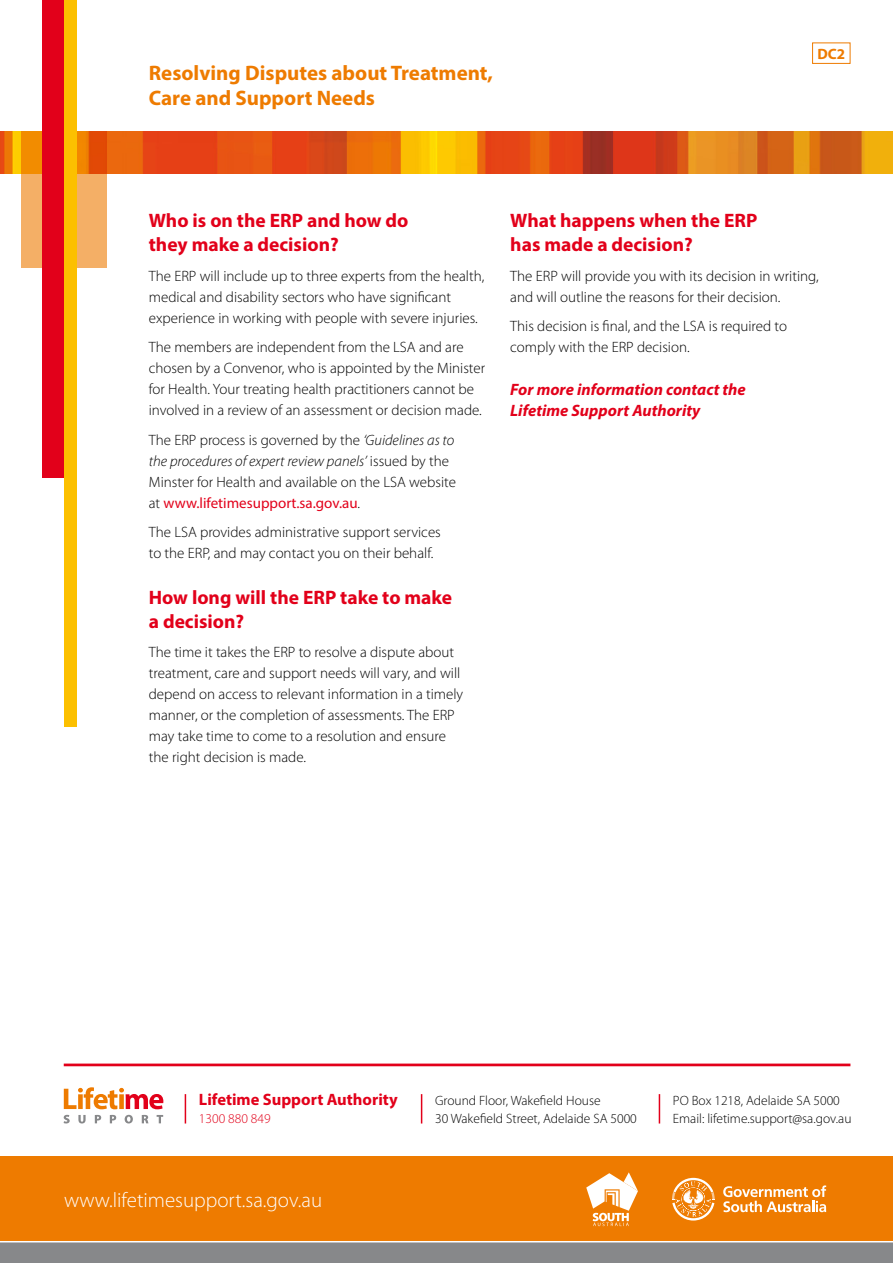
<style>
.page{position:relative;width:893px;height:1263px;background:#fff}
.page>*{position:absolute;margin:0;border:0;box-sizing:border-box;transform-origin:0 0}
.t1{font:700 21px/25.5px "Myriad Pro";color:#ee7b00}
.t2{font:300 21px "Myriad Pro";color:#fff}
.t3{font:700 19.5px/24px "Myriad Pro";color:#e2001a}
.t4{font:italic 700 16.5px/21px "Myriad Pro";color:#e2001a}
.t5{font:700 16.5px "Myriad Pro";color:#e2001a}
.t6{font:300 15px/21px "Myriad Pro";color:#000}
.t7{font:700 15px "Myriad Pro";color:#ee7b00}
.t8{font:300 13.5px/18px "Myriad Pro";color:#000}
.t9{font:300 13.5px "Myriad Pro";color:#e2001a}
.s1{font-style:italic}
.s2{font-weight:400;color:#e2001a}
</style>
<div class="page">
<img style="left:0;top:131px;width:893px;height:43px">
<div style="left:0;top:1157px;width:893px;height:85px;background:#ee7b00"></div>
<svg style="left:0;top:1241px;width:893px;height:22px;background:#8f9091"></svg>
<svg style="left:723px;top:1185px;width:103px;height:27px"></svg>
<svg style="left:672px;top:1178px;width:43px;height:42px"></svg>
<svg style="left:586px;top:1172px;width:52px;height:54px"></svg>
<svg style="left:64px;top:1087px;width:99px;height:22px"></svg>
<svg style="left:64px;top:1115px;width:99px;height:8px"></svg>
<svg style="left:185px;top:1094px;width:1px;height:29px"></svg>
<svg style="left:421px;top:1094px;width:1px;height:29px"></svg>
<svg style="left:659px;top:1094px;width:1px;height:29px"></svg>
<hr style="left:64px;top:1063px;width:786px;height:3px;background:#e2001a">
<svg style="left:21px;top:131px;width:85px;height:137px;background:#f19945"></svg>
<div style="left:64px;top:0;width:13px;height:727px;background:#fcc000"></div>
<div style="left:43px;top:0;width:21px;height:478px;background:#e2001a"></div>
<div style="left:812px;top:43px;width:38px;height:21px;border:1px solid #ee7b00"></div>
<h1 class="t1" style="left:149px;top:59px;width:346px">Resolving Disputes about Treatment,<br>Care and Support Needs</h1>
<p class="t7" style="left:817px;top:44px;width:29px">DC2</p>
<h2 class="t3" style="left:149px;top:208px;width:261px">Who is on the ERP and how do they make a decision?</h2>
<p class="t6" style="left:149px;top:265px;width:337px">The ERP will include up to three experts from the health, medical and disability sectors who have significant experience in working with people with severe injuries.</p>
<p class="t6" style="left:149px;top:337px;width:338px">The members are independent from the LSA and are chosen by a Convenor, who is appointed by the Minister for Health. Your treating health practitioners cannot be involved in a review of an assessment or decision made.</p>
<p class="t6" style="left:149px;top:429px;width:309px">The ERP process is governed by the <span class="s1">‘Guidelines as to the procedures of expert review panels’</span> issued by the Minster for Health and available on the LSA website at <span class="s2">www.lifetimesupport.sa.gov.au</span>.</p>
<p class="t6" style="left:149px;top:522px;width:294px">The LSA provides administrative support services to the ERP, and may contact you on their behalf.</p>
<h2 class="t3" style="left:149px;top:584px;width:305px">How long will the ERP take to make a decision?</h2>
<p class="t6" style="left:149px;top:641px;width:316px">The time it takes the ERP to resolve a dispute about treatment, care and support needs will vary, and will depend on access to relevant information in a timely manner, or the completion of assessments. The ERP may take time to come to a resolution and ensure the right decision is made.</p>
<h2 class="t3" style="left:510px;top:208px;width:249px">What happens when the ERP has made a decision?</h2>
<p class="t6" style="left:510px;top:265px;width:310px">The ERP will provide you with its decision in writing, and will outline the reasons for their decision.</p>
<p class="t6" style="left:510px;top:316px;width:278px">This decision is final, and the LSA is required to comply with the ERP decision.</p>
<p class="t4" style="left:510px;top:378px;width:237px">For more information contact the<br>Lifetime Support Authority</p>
<p class="t5" style="left:199px;top:1089px;width:200px">Lifetime Support Authority</p>
<p class="t9" style="left:199px;top:1111px;width:73px">1300 880 849</p>
<h1 class="t2" style="left:64px;top:1187px;width:260px">www.lifetimesupport.sa.gov.au</h1>
<p class="t8" style="left:435px;top:1092px;width:203px">Ground Floor, Wakefield House<br>30 Wakefield Street, Adelaide SA 5000</p>
<p class="t8" style="left:673px;top:1092px;width:180px">PO Box 1218, Adelaide SA 5000<br>Email: lifetime.support@sa.gov.au</p>
</div>
